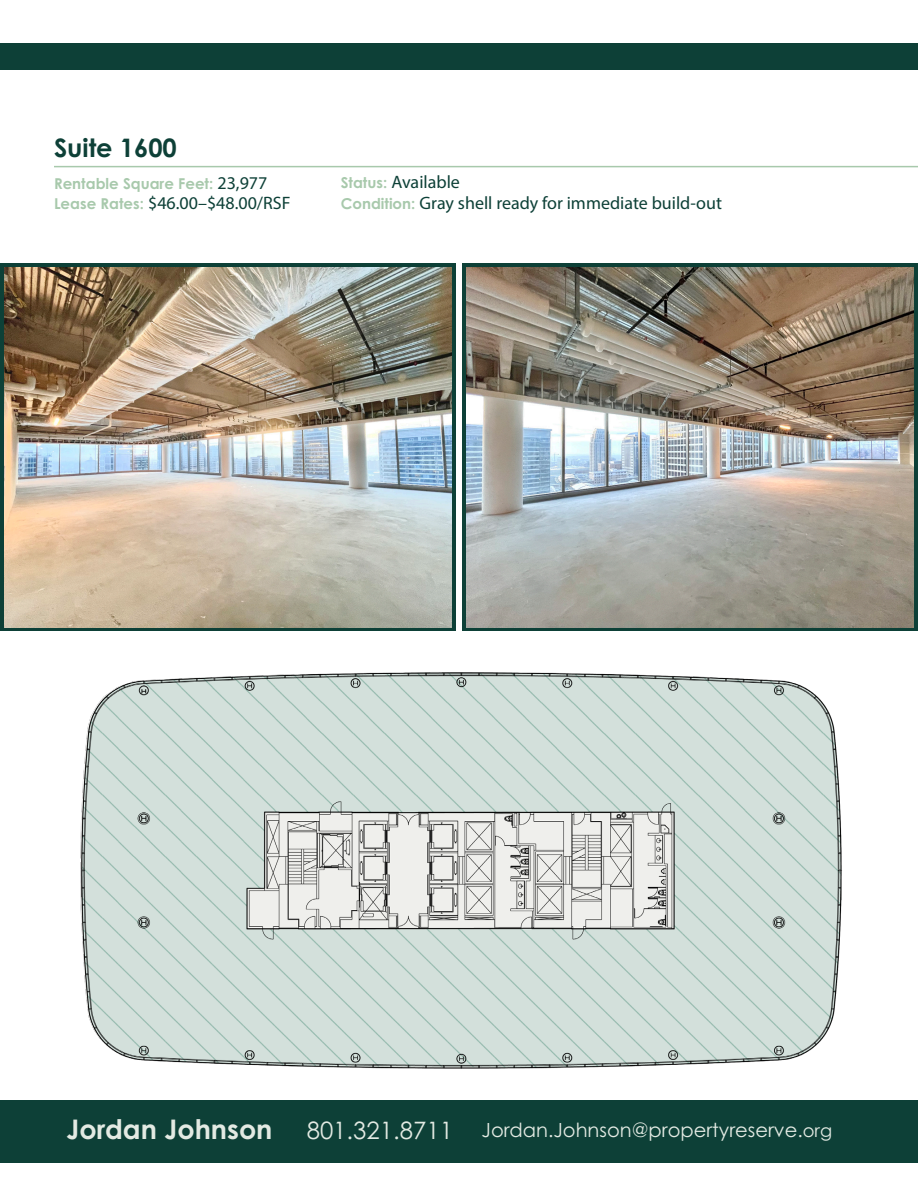
<style>
.page{position:relative;width:918px;height:1188px;background:#fff}
.page>*{position:absolute;margin:0;border:0;box-sizing:border-box;transform-origin:0 0}
.t1{font:700 27px "Century Gothic Pro";color:#e3eae3}
.t2{font:700 25.5px "Century Gothic Pro";color:#0d4037}
.t3{font:19.5px "Century Gothic Pro";color:#e3eae3}
.t4{font:18px "Myriad Pro";color:#0d4037}
.t5{font:700 15px "Century Gothic Pro";color:#a8c9ac}
.s1{font-family:"Myriad Pro";font-weight:400;font-size:18px;color:#0d4037}
.s2{font-family:"Century Gothic Pro";font-weight:700;font-size:15px;color:#a8c9ac}
.s3{font-size:24px}
.s4{font-size:18px}
</style>
<div class="page">
<div style="left:0;top:43px;width:918px;height:26px;background:#0d4037"></div>
<div style="left:0;top:1100px;width:918px;height:62px;background:#0d4037"></div>
<svg style="left:0;top:263px;width:455px;height:368px;background:#285146"></svg>
<svg style="left:463px;top:263px;width:455px;height:368px;background:#254d44"></svg>
<img style="left:4px;top:268px;width:447px;height:359px">
<img style="left:467px;top:268px;width:447px;height:359px">
<img style="left:80px;top:672px;width:762px;height:396px">
<hr style="left:54px;top:166px;width:864px;height:1px;background:#a8c9ac">
<p class="t2" style="left:54px;top:132px;width:124px">Suite 1600</p>
<p class="t5" style="left:54px;top:174px;width:215px">Rentable Square Feet: <span class="s1">23,977</span></p>
<p class="t4" style="left:54px;top:192px;width:238px"><span class="s2">Lease Rates:</span> $46.00–$48.00/RSF</p>
<p class="t4" style="left:341px;top:170px;width:121px"><span class="s2">Status:</span> Available</p>
<p class="t4" style="left:341px;top:191px;width:383px"><span class="s2">Condition:</span> Gray shell ready for immediate build-out</p>
<h1 class="t1" style="left:66px;top:1113px;width:208px">Jordan Johnson</h1>
<p class="t3" style="left:307px;top:1118px;width:527px"><span class="s3">801.321.8711</span> Jordan.Johnson@propertyreserve.<span class="s4">org</span></p>
</div>
